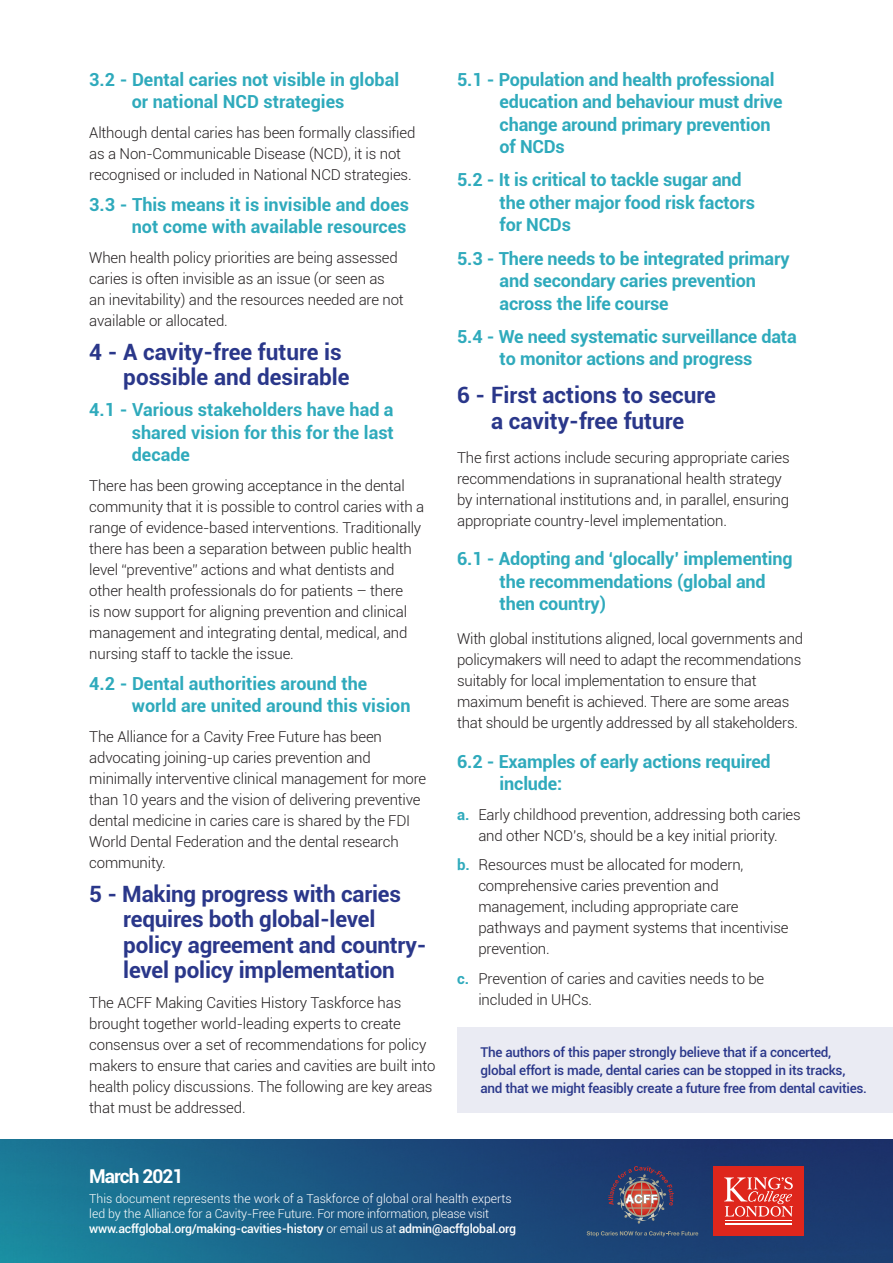
<style>
.page{position:relative;width:893px;height:1263px;background:#fff}
.page>*{position:absolute;margin:0;border:0;box-sizing:border-box;transform-origin:0 0}
.Body{font:700 22.5px/25.5px "Roboto";letter-spacing:-.01em;color:#2a378a}
.t1{font:700 19.05px "Roboto";letter-spacing:-.05em;color:#fff}
.Body-2{font:700 18px/22.5px "Roboto";letter-spacing:-.01em;color:#2faabc}
.Paragraph_Style_2{font:300 15px/21px "Roboto";letter-spacing:-.01em;color:#231f20}
.Body-3{font:500 13.5px/18px "Roboto";letter-spacing:-.02em;color:#2a378a}
.t2{font:300 12.3px/15px "Roboto";color:#fff}
.s1{font-weight:700;color:#2faabc}
.s2{font-weight:500}
</style>
<div class="page">
<div style="left:457px;top:1027px;width:436px;height:86px;background:#eaebf3"></div>
<svg style="left:0;top:1139px;width:893px;height:124px;background:#1b5480"></svg>
<div style="left:713px;top:1166px;width:91px;height:69px;background:#de261c"></div>
<hr style="left:725px;top:1220px;width:67px;height:1px;background:#fff">
<hr style="left:725px;top:1223px;width:67px;height:2px;background:#fff">
<svg style="left:724px;top:1177px;width:69px;height:39px"></svg>
<svg style="left:608px;top:1166px;width:66px;height:58px;background:#5a526e"></svg>
<svg style="left:587px;top:1231px;width:111px;height:5px"></svg>
<p class="Body-2" style="left:132px;top:67px;width:269px;text-indent:-43px">3.2 - Dental caries not visible in global or national NCD strategies</p>
<p class="Paragraph_Style_2" style="left:89px;top:121px;width:328px">Although dental caries has been formally classified as a Non-Communicable Disease (NCD), it is not recognised or included in National NCD strategies.</p>
<p class="Body-2" style="left:89px;top:192px;width:321px;text-align:right">3.3 - This means it is invisible and does not come with available resources</p>
<p class="Paragraph_Style_2" style="left:89px;top:246px;width:316px">When health policy priorities are being assessed caries is often invisible as an issue (or seen as an inevitability) and the resources needed are not available or allocated.</p>
<p class="Body" style="left:123px;top:338px;width:228px;text-indent:-34px">4 - A cavity-free future is possible and desirable</p>
<p class="Body-2" style="left:132px;top:398px;width:264px;text-align:justify;text-indent:-43px">4.1 - Various stakeholders have had a shared vision for this for the last decade</p>
<p class="Paragraph_Style_2" style="left:89px;top:474px;width:336px">There has been growing acceptance in the dental community that it is possible to control caries with a range of evidence-based interventions. Traditionally there has been a separation between public health level “preventive” actions and what dentists and other health professionals do for patients – there<br>is now support for aligning prevention and clinical management and integrating dental, medical, and nursing staff to tackle the issue.</p>
<p class="Body-2" style="left:132px;top:671px;width:280px;text-indent:-43px">4.2 - Dental authorities around the world are united around this vision</p>
<p class="Paragraph_Style_2" style="left:89px;top:725px;width:338px">The Alliance for a Cavity Free Future has been advocating joining-up caries prevention and minimally interventive clinical management for more than 10 years and the vision of delivering preventive dental medicine in caries care is shared by the FDI World Dental Federation and the dental research community.</p>
<p class="Body" style="left:123px;top:880px;width:305px;text-indent:-34px">5 - Making progress with caries requires both global-level policy agreement and country&shy;level policy implementation</p>
<p class="Paragraph_Style_2" style="left:89px;top:991px;width:348px">The ACFF Making Cavities History Taskforce has brought together world-leading experts to create consensus over a set of recommendations for policy makers to ensure that caries and cavities are built into health policy discussions. The following are key areas that must be addressed.</p>
<p class="t1" style="left:89px;top:1163px;width:96px">March 2021</p>
<p class="Body-2" style="left:500px;top:67px;width:284px;text-indent:-43px">5.1 - Population and health professional education and behaviour must drive change around primary prevention of NCDs</p>
<p class="Body-2" style="left:500px;top:168px;width:257px;text-indent:-43px">5.2 - It is critical to tackle sugar and the other major food risk factors for NCDs</p>
<p class="Body-2" style="left:500px;top:246px;width:291px;text-indent:-43px">5.3 - There needs to be integrated primary and secondary caries prevention across the life course</p>
<p class="Body-2" style="left:457px;top:324px;width:341px;text-align:center">5.4 - We need systematic surveillance data to monitor actions and progress</p>
<p class="Body" style="left:457px;top:382px;width:260px;text-align:center">6 - First actions to secure a cavity-free future</p>
<p class="Paragraph_Style_2" style="left:457px;top:446px;width:334px">The first actions include securing appropriate caries recommendations in supranational health strategy by international institutions and, in parallel, ensuring appropriate country-level implementation.</p>
<p class="Body-2" style="left:500px;top:547px;width:295px;text-indent:-43px">6.1 - Adopting and ‘glocally’ implementing the recommendations (global and then country)</p>
<p class="Paragraph_Style_2" style="left:457px;top:628px;width:348px">With global institutions aligned, local governments and policymakers will need to adapt the recommendations suitably for local implementation to ensure that maximum benefit is achieved. There are some areas that should be urgently addressed by all stakeholders.</p>
<p class="Body-2" style="left:500px;top:749px;width:273px;text-indent:-43px">6.2 - Examples of early actions required include:</p>
<p class="Paragraph_Style_2" style="left:457px;top:803px;width:345px;text-align:center"><span class="s1">a.</span> Early childhood prevention, addressing both caries and other NCD’s, should be a key initial priority.</p>
<p class="Paragraph_Style_2" style="left:478px;top:854px;width:312px;text-indent:-21px"><span class="s1">b.</span> Resources must be allocated for modern, comprehensive caries prevention and management, including appropriate care pathways and payment systems that incentivise prevention.</p>
<p class="Paragraph_Style_2" style="left:478px;top:967px;width:287px;text-indent:-21px"><span class="s1">c.</span> Prevention of caries and cavities needs to be included in UHCs.</p>
<p class="Body-3" style="left:480px;top:1043px;width:388px">The authors of this paper strongly believe that if a concerted, global effort is made, dental caries can be stopped in its tracks, and that we might feasibly create a future free from dental cavities.</p>
<p class="t2" style="left:89px;top:1191px;width:428px">This document represents the work of a Taskforce of global oral health experts led by the Alliance for a Cavity-Free Future. For more information, please visit <span class="s2">www.acffglobal.org/making-cavities-history</span> or email us at <span class="s2">admin@acffglobal.org</span></p>
</div>
